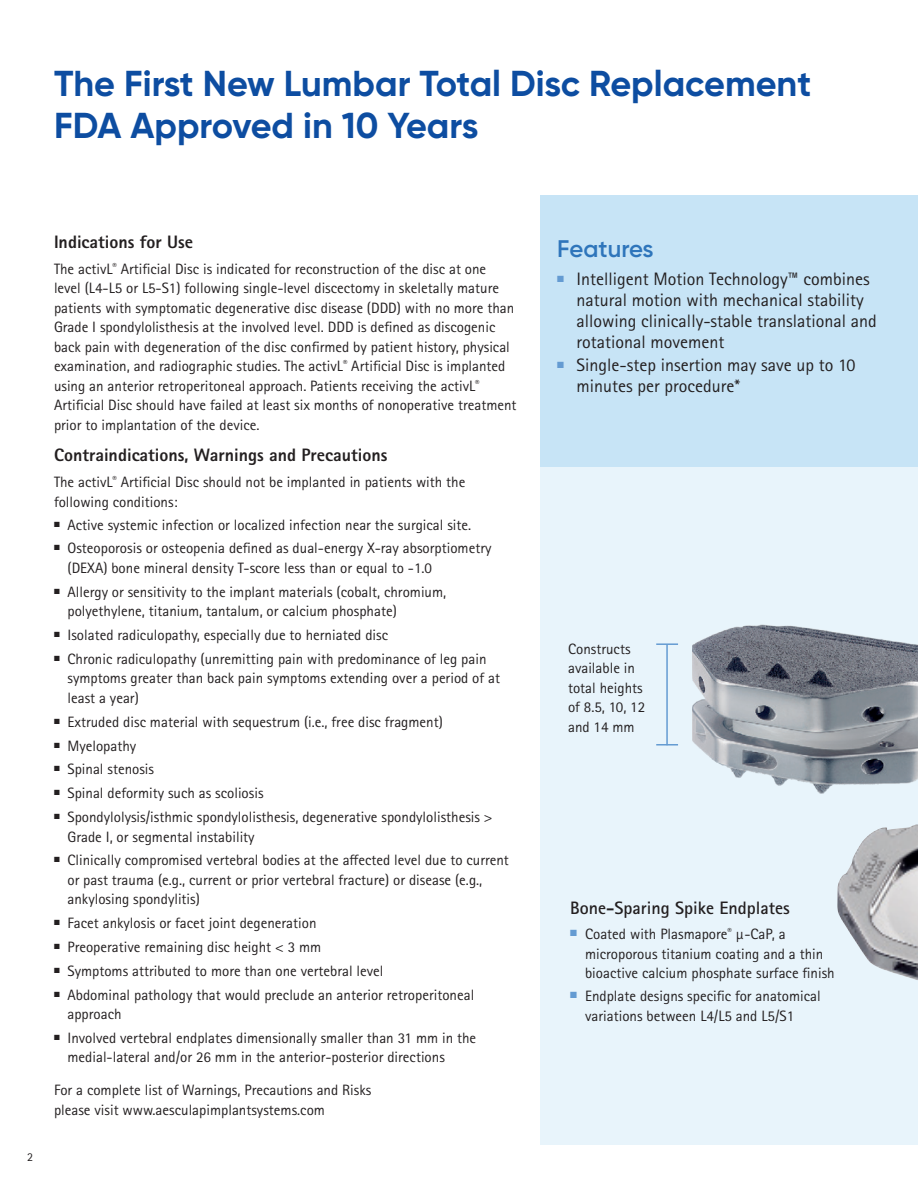
<style>
.page{position:relative;width:918px;height:1188px;background:#fff}
.page>*{position:absolute;margin:0;border:0;box-sizing:border-box;transform-origin:0 0}
.t1{font:700 36px/42px "Gilroy";color:#0d4da1}
.t2{font:600 24px "Gilroy";color:#2e75bb}
.t3{font:18px/21px "Rotis Sans Serif Pro";color:#231f20}
.t4{font:800 18px "Rotis Sans Serif Pro";color:#231f20}
.t5{font:700 18px "Rotis Sans Serif Pro";color:#231f20}
.t6{font:15px/19.5px "Rotis Sans Serif Pro";color:#231f20}
.t7{font:12px "Rotis Sans Serif Pro";color:#231f20}
</style>
<div class="page">
<div style="left:540px;top:196px;width:378px;height:949px;background:#e8f4fb"></div>
<div style="left:540px;top:196px;width:378px;height:271px;background:#c7e4f6"></div>
<img style="left:692px;top:624px;width:226px;height:169px">
<hr style="left:666px;top:644px;width:2px;height:101px;background:#649bd2">
<hr style="left:656px;top:643px;width:22px;height:2px;background:#649bd2">
<hr style="left:656px;top:744px;width:22px;height:2px;background:#649bd2">
<img style="left:837px;top:825px;width:81px;height:155px">
<h1 class="t1" style="left:54px;top:62px;width:759px">The First New Lumbar Total Disc Replacement<br>FDA Approved in 10 Years</h1>
<p class="t7" style="left:27px;top:1150px;width:7px">2</p>
<p class="t4" style="left:54px;top:230px;width:141px">Indications for Use</p>
<p class="t6" style="left:54px;top:259px;width:464px">The activL<sup>®</sup> Artificial Disc is indicated for reconstruction of the disc at one level (L4-L5 or L5-S1) following single-level discectomy in skeletally mature patients with symptomatic degenerative disc disease (DDD) with no more than Grade I spondylolisthesis at the involved level. DDD is defined as discogenic back pain with degeneration of the disc confirmed by patient history, physical examination, and radiographic studies. The activL<sup>®</sup> Artificial Disc is implanted using an anterior retroperitoneal approach. Patients receiving the activL<sup>® </sup>Artificial Disc should have failed at least six months of nonoperative treatment prior to implantation of the device.</p>
<p class="t4" style="left:54px;top:444px;width:335px">Contraindications, Warnings and Precautions</p>
<p class="t6" style="left:54px;top:473px;width:413px">The activL<sup>®</sup> Artificial Disc should not be implanted in patients with the following conditions:</p>
<p class="t6" style="left:54px;top:515px;width:419px">■ Active systemic infection or localized infection near the surgical site.</p>
<p class="t6" style="left:68px;top:539px;width:425px;text-indent:-14px">■ Osteoporosis or osteopenia defined as dual-energy X-ray absorptiometry (DEXA) bone mineral density T-score less than or equal to -1.0</p>
<p class="t6" style="left:68px;top:582px;width:380px;text-indent:-14px">■ Allergy or sensitivity to the implant materials (cobalt, chromium, polyethylene, titanium, tantalum, or calcium phosphate)</p>
<p class="t6" style="left:54px;top:625px;width:336px">■ Isolated radiculopathy, especially due to herniated disc</p>
<p class="t6" style="left:68px;top:649px;width:434px;text-indent:-14px">■ Chronic radiculopathy (unremitting pain with predominance of leg pain symptoms greater than back pain symptoms extending over a period of at least a year)</p>
<p class="t6" style="left:54px;top:712px;width:390px">■ Extruded disc material with sequestrum (i.e., free disc fragment)</p>
<p class="t6" style="left:54px;top:736px;width:84px">■ Myelopathy</p>
<p class="t6" style="left:54px;top:760px;width:102px">■ Spinal stenosis</p>
<p class="t6" style="left:54px;top:783px;width:211px">■ Spinal deformity such as scoliosis</p>
<p class="t6" style="left:68px;top:807px;width:427px;text-indent:-14px">■ Spondylolysis/isthmic spondylolisthesis, degenerative spondylolisthesis &gt;<br>Grade I, or segmental instability</p>
<p class="t6" style="left:68px;top:851px;width:443px;text-indent:-14px">■ Clinically compromised vertebral bodies at the affected level due to current or past trauma (e.g., current or prior vertebral fracture) or disease (e.g., ankylosing spondylitis)</p>
<p class="t6" style="left:54px;top:913px;width:264px">■ Facet ankylosis or facet joint degeneration</p>
<p class="t6" style="left:54px;top:937px;width:269px">■ Preoperative remaining disc height &lt; 3 mm</p>
<p class="t6" style="left:54px;top:961px;width:331px">■ Symptoms attributed to more than one vertebral level</p>
<p class="t6" style="left:68px;top:985px;width:408px;text-indent:-14px">■ Abdominal pathology that would preclude an anterior retroperitoneal approach</p>
<p class="t6" style="left:68px;top:1028px;width:410px;text-indent:-14px">■ Involved vertebral endplates dimensionally smaller than 31 mm in the medial-lateral and/or 26 mm in the anterior-posterior directions</p>
<p class="t6" style="left:54px;top:1081px;width:319px">For a complete list of Warnings, Precautions and Risks please visit www.aesculapimplantsystems.com</p>
<h2 class="t2" style="left:557px;top:234px;width:98px">Features</h2>
<p class="t3" style="left:577px;top:268px;width:302px;text-indent:-20px"><sup>■</sup> Intelligent Motion Technology™ combines natural motion with mechanical stability allowing clinically-stable translational and rotational movement</p>
<p class="t3" style="left:577px;top:354px;width:280px;text-indent:-20px"><sup>■</sup> Single-step insertion may save up to 10 minutes per procedure*</p>
<p class="t6" style="left:568px;top:639px;width:79px">Constructs available in total heights of 8.5, 10, 12 and 14 mm</p>
<p class="t5" style="left:570px;top:896px;width:221px">Bone-Sparing Spike Endplates</p>
<p class="t6" style="left:585px;top:925px;width:251px;text-indent:-15px"><sup>■</sup> Coated with Plasmapore<sup>®</sup> μ-CaP, a microporous titanium coating and a thin bioactive calcium phosphate surface finish</p>
<p class="t6" style="left:585px;top:987px;width:237px;text-indent:-15px"><sup>■</sup> Endplate designs specific for anatomical variations between L4/L5 and L5/S1</p>
</div>
